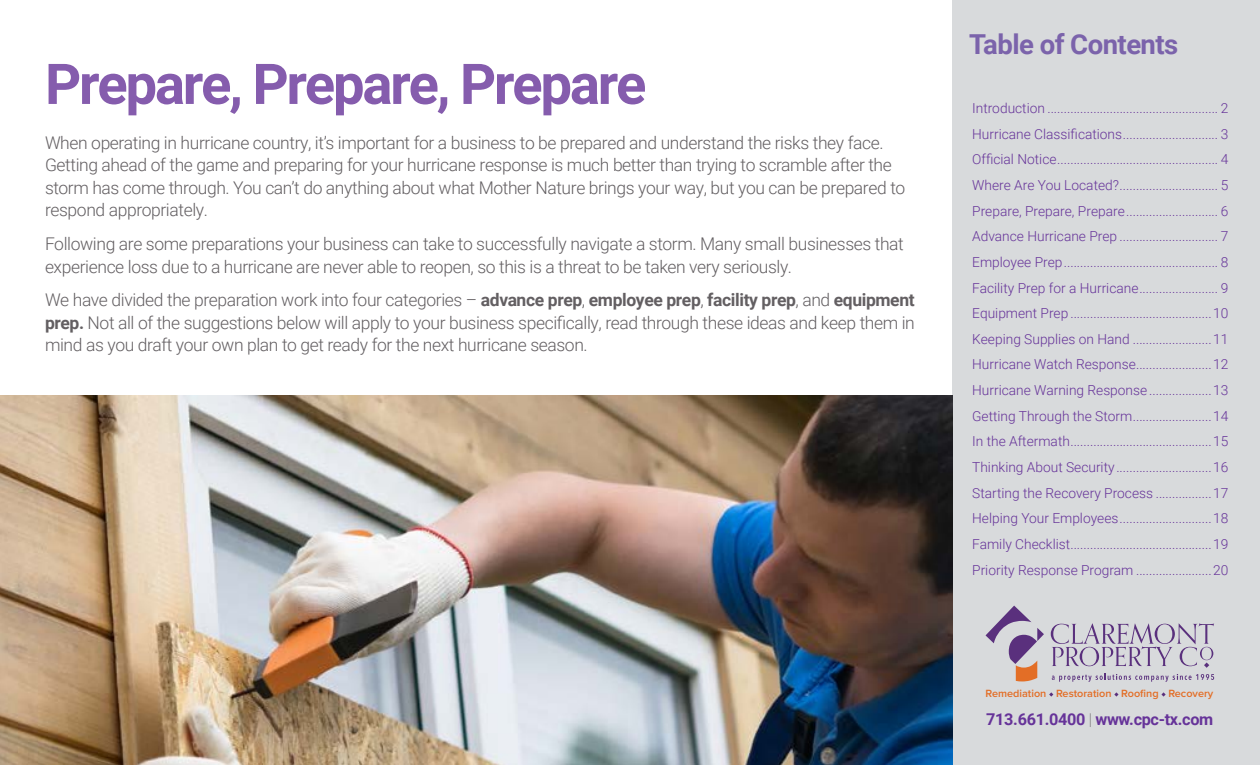
<style>
.page{position:relative;width:1260px;height:765px;background:#fff}
.page>*{position:absolute;margin:0;border:0;box-sizing:border-box;transform-origin:0 0}
.t1{font:700 56.25px "Roboto";letter-spacing:-.04em;color:#855cad}
.t2{font:700 27.5px "Roboto";letter-spacing:-.02em;color:#7b63ab}
.t3{font:300 17.5px/22.5px "Roboto";letter-spacing:-.02em;color:#635f62}
.t4{font:700 16.25px "Roboto";letter-spacing:-.02em;color:#639}
.t5{font:300 13.75px/25.6px "Roboto";color:#639;text-align:justify}
.t6{font:600 10.88px "Proxima Nova";color:#e36d25}
.s1{font-weight:700}
.s2{font-weight:100;color:#474445}
</style>
<div class="page">
<div style="left:952px;top:0;width:308px;height:765px;background:#d8dadc"></div>
<svg style="left:986px;top:606px;width:58px;height:75px"></svg>
<svg style="left:1052px;top:674px;width:162px;height:8px"></svg>
<svg style="left:1051px;top:623px;width:163px;height:45px"></svg>
<svg style="left:1049px;top:692px;width:4px;height:5px"></svg>
<svg style="left:1114px;top:692px;width:5px;height:5px"></svg>
<svg style="left:1161px;top:692px;width:5px;height:5px"></svg>
<img style="left:0;top:395px;width:952px;height:370px">
<h1 class="t1" style="left:45px;top:45px;width:603px">Prepare, Prepare, Prepare</h1>
<p class="t3" style="left:45px;top:131px;width:862px">When operating in hurricane country, it’s important for a business to be prepared and understand the risks they face.<br>Getting ahead of the game and preparing for your hurricane response is much better than trying to scramble after the storm has come through. You can’t do anything about what Mother Nature brings your way, but you can be prepared to respond appropriately.</p>
<p class="t3" style="left:45px;top:232px;width:860px">Following are some preparations your business can take to successfully navigate a storm. Many small businesses that experience loss due to a hurricane are never able to reopen, so this is a threat to be taken very seriously.</p>
<p class="t3" style="left:45px;top:288px;width:871px;text-align:justify">We have divided the preparation work into four categories – <span class="s1">advance prep</span>, <span class="s1">employee prep</span>, <span class="s1">facility prep</span>, and <span class="s1">equipment prep.</span> Not all of the suggestions below will apply to your business specifically, read through these ideas and keep them in mind as you draft your own plan to get ready for the next hurricane season.</p>
<h2 class="t2" style="left:969px;top:25px;width:211px">Table of Contents</h2>
<p class="t5" style="left:972px;top:95px;width:258px">Introduction .................................................... 2<br>Hurricane Classifications............................. 3<br>Official Notice................................................. 4<br>Where Are You Located?.............................. 5<br>Prepare, Prepare, Prepare............................ 6<br>Advance Hurricane Prep .............................. 7<br>Employee Prep............................................... 8<br>Facility Prep for a Hurricane........................ 9<br>Equipment Prep ...........................................10<br>Keeping Supplies on Hand ........................11<br>Hurricane Watch Response.......................12<br>Hurricane Warning Response ...................13<br>Getting Through the Storm........................14<br>In the Aftermath...........................................15<br>Thinking About Security .............................16<br>Starting the Recovery Process .................17<br>Helping Your Employees............................18<br>Family Checklist...........................................19<br>Priority Response Program .......................20</p>
<p class="t6" style="left:986px;top:686px;width:229px">Remediation Restoration Roofing Recovery</p>
<p class="t4" style="left:986px;top:708px;width:229px">713.661.0400 <span class="s2">|</span> www.cpc-tx.com</p>
</div>
